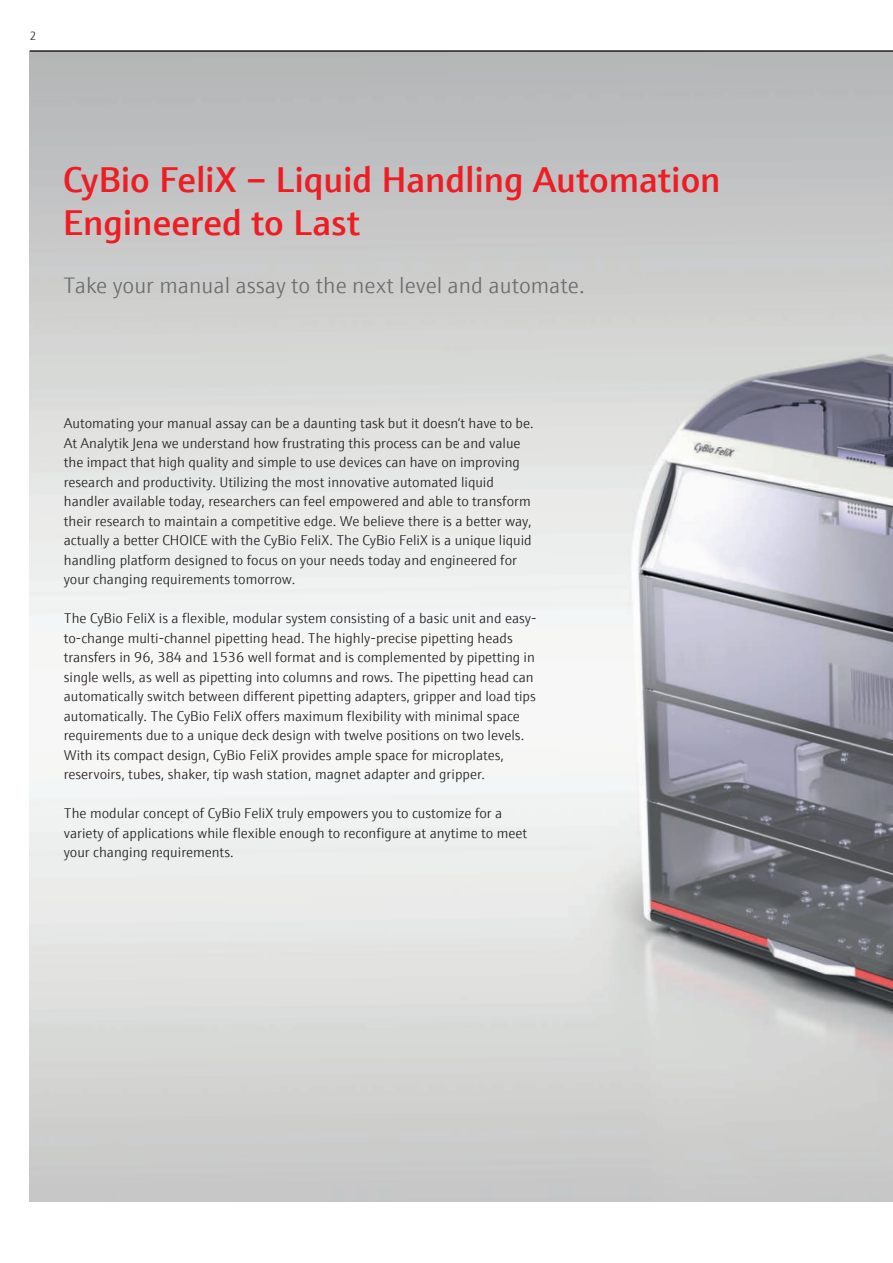
<style>
.page{position:relative;width:893px;height:1263px;background:#fff}
.page>*{position:absolute;margin:0;border:0;box-sizing:border-box;transform-origin:0 0}
.t1{font:600 36px/43.2px "E+H Sans";color:#ee1d23}
.t2{font:300 22.5px "E+H Sans";color:#6c6d70}
.t3{font:300 14.25px/19.5px "E+H Sans";color:#231f20}
.t4{font:300 12px "E+H Sans";color:#231f20}
</style>
<div class="page">
<img style="left:30px;top:52px;width:863px;height:1150px">
<hr style="left:30px;top:51px;width:863px;height:1px;background:#231f20">
<p class="t4" style="left:30px;top:27px;width:8px">2</p>
<h1 class="t1" style="left:63px;top:155px;width:659px">CyBio FeliX - Liquid Handling Automation<br>Engineered to Last</h1>
<h2 class="t2" style="left:63px;top:269px;width:523px">Take your manual assay to the next level and automate.</h2>
<p class="t3" style="left:64px;top:413px;width:471px">Automating your manual assay can be a daunting task but it doesn‘t have to be.<br>At Analytik Jena we understand how frustrating this process can be and value the impact that high quality and simple to use devices can have on improving research and productivity. Utilizing the most innovative automated liquid handler available today, researchers can feel empowered and able to transform their research to maintain a competitive edge. We believe there is a better way, actually a better CHOICE with the CyBio FeliX. The CyBio FeliX is a unique liquid handling platform designed to focus on your needs today and engineered for your changing requirements tomorrow.</p>
<p class="t3" style="left:64px;top:608px;width:474px">The CyBio FeliX is a flexible, modular system consisting of a basic unit and easy&shy;to-change multi-channel pipetting head. The highly-precise pipetting heads transfers in 96, 384 and 1536 well format and is complemented by pipetting in single wells, as well as pipetting into columns and rows. The pipetting head can automatically switch between different pipetting adapters, gripper and load tips automatically. The CyBio FeliX offers maximum flexibility with minimal space requirements due to a unique deck design with twelve positions on two levels.<br>With its compact design, CyBio FeliX provides ample space for microplates, reservoirs, tubes, shaker, tip wash station, magnet adapter and gripper.</p>
<p class="t3" style="left:64px;top:803px;width:465px">The modular concept of CyBio FeliX truly empowers you to customize for a variety of applications while flexible enough to reconfigure at anytime to meet your changing requirements.</p>
</div>
